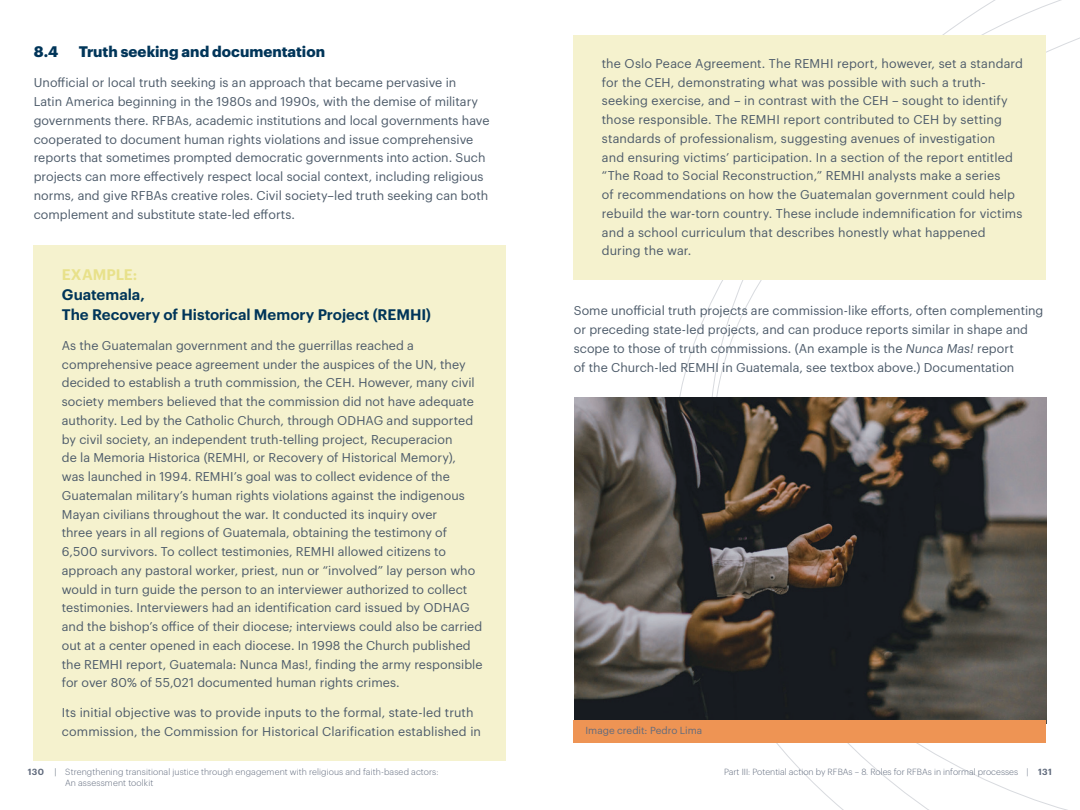
<style>
.page{position:relative;width:1080px;height:810px;background:#fff}
.page>*{position:absolute;margin:0;border:0;box-sizing:border-box;transform-origin:0 0}
.t1{font:600 15px/20px "Graphik";color:#003559}
.t2{font:700 15px "Graphik";color:#003559}
.t3{font:600 15px "Graphik";color:#e8e18a}
.t4{font:12.5px/18.8px "Graphik";letter-spacing:.005em;color:#4d5b6a}
.t5{font:10px "Graphik";color:#616b7d}
.t6{font:300 8.75px "Graphik";letter-spacing:.01em;color:#616b7d}
.t7{font:600 8.75px "Graphik";color:#616b7d}
.s1{font-style:italic}
.s2{color:#4d5b6a}
.s3{font-weight:600}
</style>
<div class="page">
<svg style="left:672px;top:0;width:408px;height:810px"></svg>
<div style="left:34px;top:245px;width:472px;height:516px;background:#f5f2ce"></div>
<img style="left:575px;top:398px;width:471px;height:322px">
<div style="left:574px;top:720px;width:472px;height:22px;background:#ee9454"></div>
<div style="left:574px;top:35px;width:472px;height:245px;background:#f5f2ce"></div>
<p class="t2" style="left:34px;top:40px;width:26px">8.4</p>
<p class="t2" style="left:79px;top:40px;width:248px">Truth seeking and documentation</p>
<p class="t4" style="left:34px;top:72px;width:457px">Unofficial or local truth seeking is an approach that became pervasive in<br>Latin America beginning in the 1980s and 1990s, with the demise of military governments there. RFBAs, academic institutions and local governments have cooperated to document human rights violations and issue comprehensive reports that sometimes prompted democratic governments into action. Such projects can more effectively respect local social context, including religious norms, and give RFBAs creative roles. Civil society–led truth seeking can both complement and substitute state-led efforts.</p>
<p class="t3" style="left:62px;top:263px;width:77px">EXAMPLE:</p>
<p class="t1" style="left:62px;top:283px;width:371px">Guatemala,<br>The Recovery of Historical Memory Project (REMHI)</p>
<p class="t4" style="left:62px;top:335px;width:422px">As the Guatemalan government and the guerrillas reached a comprehensive peace agreement under the auspices of the UN, they decided to establish a truth commission, the CEH. However, many civil society members believed that the commission did not have adequate authority. Led by the Catholic Church, through ODHAG and supported by civil society, an independent truth-telling project, Recuperacion<br>de la Memoria Historica (REMHI, or Recovery of Historical Memory),<br>was launched in 1994. REMHI’s goal was to collect evidence of the Guatemalan military’s human rights violations against the indigenous Mayan civilians throughout the war. It conducted its inquiry over<br>three years in all regions of Guatemala, obtaining the testimony of 6,500 survivors. To collect testimonies, REMHI allowed citizens to approach any pastoral worker, priest, nun or “involved” lay person who would in turn guide the person to an interviewer authorized to collect testimonies. Interviewers had an identification card issued by ODHAG and the bishop’s office of their diocese; interviews could also be carried out at a center opened in each diocese. In 1998 the Church published the REMHI report, Guatemala: Nunca Mas!, finding the army responsible for over 80% of 55,021 documented human rights crimes.</p>
<p class="t4" style="left:62px;top:702px;width:421px">Its initial objective was to provide inputs to the formal, state-led truth commission, the Commission for Historical Clarification established in</p>
<p class="t4" style="left:602px;top:53px;width:423px">the Oslo Peace Agreement. The REMHI report, however, set a standard for the CEH, demonstrating what was possible with such a truth&shy;seeking exercise, and – in contrast with the CEH – sought to identify those responsible. The REMHI report contributed to CEH by setting standards of professionalism, suggesting avenues of investigation<br>and ensuring victims’ participation. In a section of the report entitled “The Road to Social Reconstruction,” REMHI analysts make a series<br>of recommendations on how the Guatemalan government could help rebuild the war-torn country. These include indemnification for victims and a school curriculum that describes honestly what happened during the war.</p>
<p class="t4" style="left:574px;top:300px;width:471px">Some unofficial truth projects are commission-like efforts, often complementing or preceding state-led projects, and can produce reports similar in shape and scope to those of truth commissions. (An example is the <span class="s1">Nunca Mas!</span> report<br>of the Church-led REMHI in Guatemala, see textbox above.) Documentation</p>
<p class="t5" style="left:586px;top:723px;width:118px">Image credit: Pedro Lima</p>
<p class="t7" style="left:28px;top:766px;width:18px">130</p>
<p class="t6" style="left:55px;top:766px;width:385px"><span class="s2">|</span> Strengthening transitional justice through engagement with religious and faith-based actors:</p>
<p class="t6" style="left:724px;top:766px;width:329px">Part III: Potential action by RFBAs – 8. Roles for RFBAs in informal processes | <span class="s3">131</span></p>
<p class="t6" style="left:65px;top:777px;width:90px">An assessment toolkit</p>
</div>
